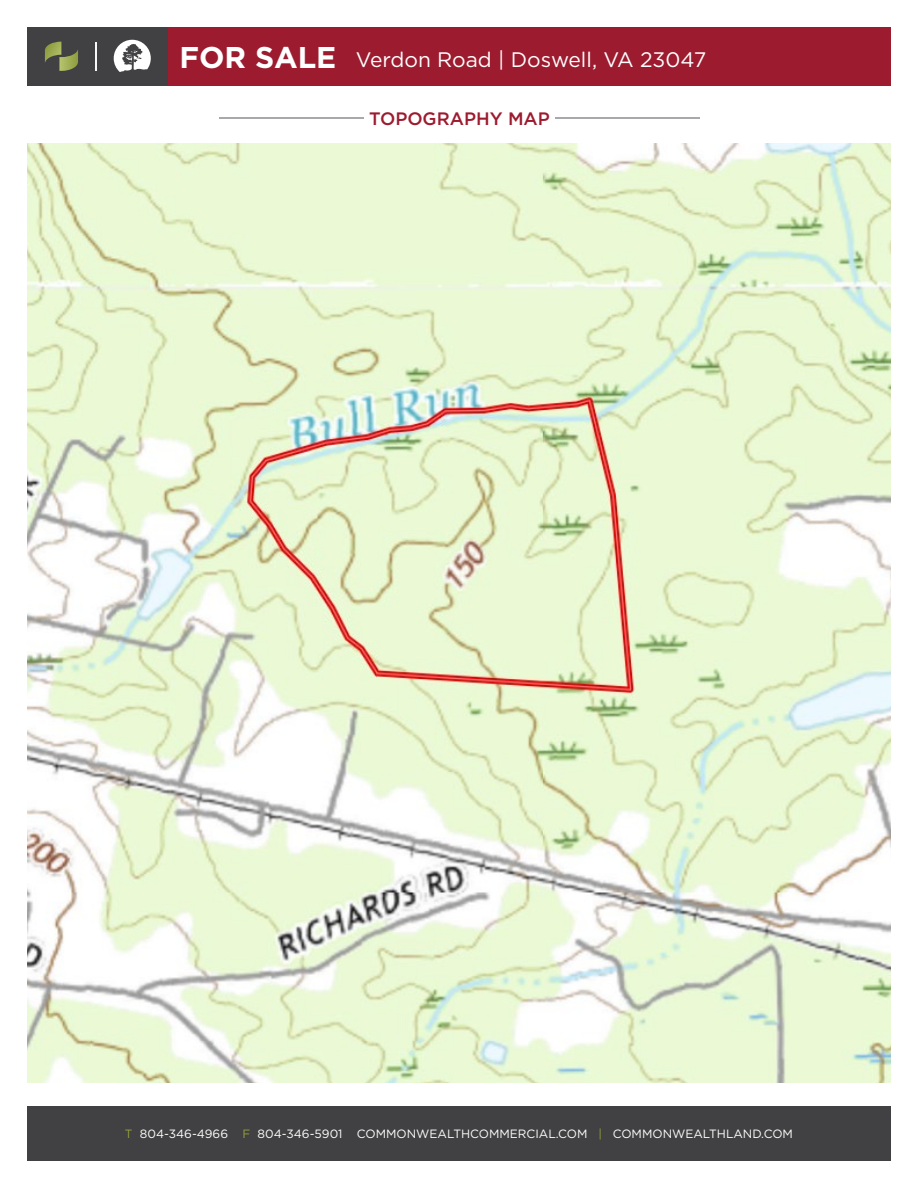
<style>
.page{position:relative;width:918px;height:1188px;background:#fff}
.page>*{position:absolute;margin:0;border:0;box-sizing:border-box;transform-origin:0 0}
.t1{font:21px "Gotham";color:#fff}
.t2{font:500 18px "Gotham";color:#9c1b2f}
.t3{font:12px "Gotham";color:#fff}
.s1{font-weight:700;font-size:30px}
.s2{color:#95a039}
</style>
<div class="page">
<div style="left:27px;top:1106px;width:864px;height:55px;background:#414042"></div>
<div style="left:106px;top:27px;width:785px;height:58px;background:#9c1b2f"></div>
<div style="left:27px;top:27px;width:140px;height:58px;background:#414042"></div>
<svg style="left:45px;top:42px;width:33px;height:29px"></svg>
<svg style="left:114px;top:40px;width:37px;height:32px"></svg>
<svg style="left:95px;top:43px;width:1px;height:28px"></svg>
<img style="left:27px;top:144px;width:864px;height:939px">
<hr style="left:556px;top:118px;width:144px;height:1px;background:#a7a9ac">
<hr style="left:219px;top:118px;width:145px;height:1px;background:#a7a9ac">
<h1 class="t1" style="left:179px;top:46px;width:528px"><span class="s1">FOR SALE</span> Verdon Road | Doswell, VA 23047</h1>
<h2 class="t2" style="left:369px;top:107px;width:182px">TOPOGRAPHY MAP</h2>
<p class="t3" style="left:125px;top:1126px;width:670px"><span class="s2">T</span> 804-346-4966 <span class="s2">F</span> 804-346-5901 COMMONWEALTHCOMMERCIAL.COM <span class="s2">|</span> COMMONWEALTHLAND.COM</p>
</div>
